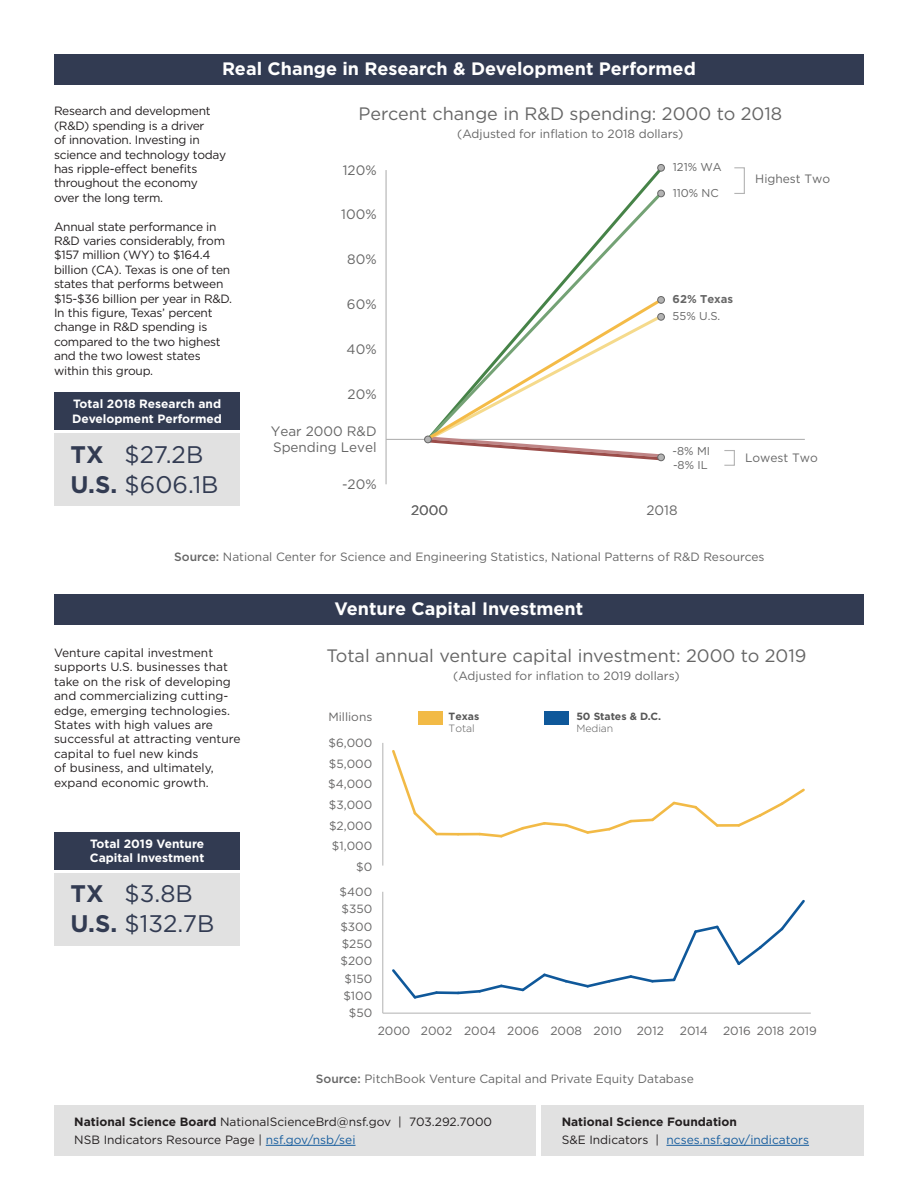
<style>
.page{position:relative;width:918px;height:1188px;background:#fff}
.page>*{position:absolute;margin:0;border:0;box-sizing:border-box;transform-origin:0 0}
.t1{font:24px "Gotham HTF";color:#323b52}
.t2{font:18px "Gotham HTF";color:#666}
.t3{font:700 18px "Gotham HTF";color:#fff}
.t4{font:13.65px/16.2px "Gotham HTF";color:#666}
.t5{font:12.15px "Gotham HTF";color:#666}
.t6{font:12px/14.4px "Gotham HTF";letter-spacing:-.02em;color:#231f20}
.t7{font:12px/14.4px "Gotham HTF";color:#231f20}
.t8{font:12px "Gotham HTF";color:#666}
.t9{font:12px/20.5px "Gotham HTF";color:#676666;text-align:right}
.t10{font:700 12px/14.4px "Gotham HTF";color:#fff}
.t11{font:700 12px/18px "Gotham HTF";color:#231f20}
.t12{font:11.4px "Gotham HTF";color:#666}
.t13{font:700 11.4px "Gotham HTF";color:#666}
.t14{font:700 10.5px/11.7px "Gotham HTF";color:#575757}
.s1{font-weight:700}
.s2{font-weight:500}
.s3{font-weight:300}
.s4{color:#175d9e}
.s5{font-weight:400}
.s6{font-weight:400;color:#175d9e}
</style>
<div class="page">
<div style="left:54px;top:54px;width:810px;height:30px;background:#323b52"></div>
<div style="left:54px;top:594px;width:810px;height:30px;background:#323b52"></div>
<div style="left:55px;top:392px;width:185px;height:38px;background:#323b52"></div>
<div style="left:55px;top:434px;width:185px;height:72px;background:#e1e1e1"></div>
<div style="left:55px;top:832px;width:185px;height:38px;background:#323b52"></div>
<div style="left:55px;top:873px;width:185px;height:72px;background:#e1e1e1"></div>
<div style="left:542px;top:1105px;width:322px;height:51px;background:#e1e1e1"></div>
<div style="left:54px;top:1105px;width:482px;height:51px;background:#e1e1e1"></div>
<hr style="left:266px;top:1145px;width:90px;height:1px;background:#175d9e">
<hr style="left:666px;top:1145px;width:143px;height:1px;background:#175d9e">
<hr style="left:386px;top:439px;width:419px;height:1px;background:#b3b3b3">
<hr style="left:386px;top:170px;width:1px;height:314px;background:#b3b3b3">
<svg style="left:550px;top:188px;width:115px;height:107px"></svg>
<div style="left:734px;top:167px;width:11px;height:27px;border:1px solid #b3b3b3"></div>
<div style="left:724px;top:450px;width:11px;height:16px;border:1px solid #b3b3b3"></div>
<div style="left:658px;top:164px;width:6px;height:7px;background:#b3b3b3;border-radius:50%"></div>
<div style="left:657px;top:164px;width:8px;height:7px;border:1px solid #666;border-radius:50%"></div>
<div style="left:658px;top:190px;width:6px;height:7px;background:#b3b3b3;border-radius:50%"></div>
<div style="left:657px;top:190px;width:8px;height:7px;border:1px solid #666;border-radius:50%"></div>
<svg style="left:424px;top:295px;width:242px;height:167px"></svg>
<div style="left:657px;top:296px;width:8px;height:8px;border:1px solid #666;border-radius:50%"></div>
<div style="left:658px;top:313px;width:6px;height:7px;background:#b3b3b3;border-radius:50%"></div>
<div style="left:657px;top:313px;width:8px;height:7px;border:1px solid #666;border-radius:50%"></div>
<div style="left:658px;top:454px;width:6px;height:7px;background:#b3b3b3;border-radius:50%"></div>
<div style="left:657px;top:454px;width:8px;height:7px;border:1px solid #666;border-radius:50%"></div>
<div style="left:418px;top:711px;width:25px;height:14px;background:#f2ba46"></div>
<div style="left:544px;top:711px;width:25px;height:14px;background:#0f589a"></div>
<hr style="left:382px;top:743px;width:1px;height:123px;background:#b2b2b2">
<hr style="left:383px;top:1013px;width:428px;height:1px;background:#b2b2b2">
<hr style="left:382px;top:892px;width:1px;height:121px;background:#b2b2b2">
<svg style="left:392px;top:969px;width:45px;height:30px"></svg>
<hr style="left:437px;top:991px;width:21px;height:3px;background:#0f589a">
<svg style="left:455px;top:899px;width:350px;height:96px"></svg>
<svg style="left:392px;top:750px;width:48px;height:86px"></svg>
<hr style="left:437px;top:833px;width:21px;height:3px;background:#f2ba46">
<hr style="left:458px;top:833px;width:22px;height:3px;background:#f2ba46">
<svg style="left:477px;top:801px;width:241px;height:37px"></svg>
<hr style="left:717px;top:824px;width:22px;height:3px;background:#f2ba46">
<svg style="left:735px;top:788px;width:70px;height:39px"></svg>
<p class="t3" style="left:222px;top:58px;width:475px">Real Change in Research &amp; Development Performed</p>
<p class="t6" style="left:54px;top:104px;width:174px">Research and development (R&amp;D) spending is a driver<br>of innovation. Investing in science and technology today has ripple-effect benefits throughout the economy<br>over the long term.</p>
<p class="t6" style="left:54px;top:219px;width:180px">Annual state performance in<br>R&amp;D varies considerably, from $157 million (WY) to $164.4 billion (CA). Texas is one of ten states that performs between $15-$36 billion per year in R&amp;D.<br>In this figure, Texas’ percent change in R&amp;D spending is compared to the two highest and the two lowest states within this group.</p>
<p class="t10" style="left:72px;top:396px;width:151px">Total 2018 Research and<br>Development Performed</p>
<p class="t1" style="left:70px;top:441px;width:134px"><span class="s1">TX</span> $27.2B</p>
<p class="t1" style="left:70px;top:471px;width:150px"><span class="s1">U.S.</span> $606.1B</p>
<p class="t2" style="left:359px;top:104px;width:425px">Percent change in R&amp;D spending: 2000 to 2018</p>
<p class="t8" style="left:457px;top:127px;width:228px">(Adjusted for inflation to 2018 dollars)</p>
<p class="t4" style="left:343px;top:161px;width:35px">120%</p>
<p class="t4" style="left:341px;top:206px;width:37px">100%</p>
<p class="t4" style="left:347px;top:251px;width:31px">80%</p>
<p class="t4" style="left:347px;top:296px;width:31px">60%</p>
<p class="t4" style="left:347px;top:341px;width:31px">40%</p>
<p class="t4" style="left:348px;top:386px;width:30px">20%</p>
<p class="t4" style="left:271px;top:423px;width:107px">Year 2000 R&amp;D<br>Spending Level</p>
<p class="t4" style="left:342px;top:476px;width:36px">-20%</p>
<p class="t12" style="left:673px;top:161px;width:50px">121% WA</p>
<p class="t12" style="left:673px;top:187px;width:48px">110% NC</p>
<p class="t5" style="left:755px;top:172px;width:77px">Highest Two</p>
<p class="t13" style="left:673px;top:293px;width:62px">62% Texas</p>
<p class="t12" style="left:673px;top:310px;width:49px">55% U.S.</p>
<p class="t12" style="left:673px;top:445px;width:39px">-8% MI</p>
<p class="t12" style="left:673px;top:459px;width:36px">-8% IL</p>
<p class="t4" style="left:411px;top:502px;width:39px">2000</p>
<p class="t4" style="left:646px;top:502px;width:33px">2018</p>
<p class="t5" style="left:745px;top:451px;width:74px">Lowest Two</p>
<p class="t8" style="left:174px;top:550px;width:592px"><span class="s2">Source:</span> National Center for Science and Engineering Statistics, National Patterns of R&amp;D Resources</p>
<p class="t7" style="left:54px;top:645px;width:188px">Venture capital investment supports U.S. businesses that take on the risk of developing and commercializing cutting&shy;edge, emerging technologies.<br>States with high values are successful at attracting venture capital to fuel new kinds<br>of business, and ultimately, expand economic growth.</p>
<p class="t10" style="left:90px;top:836px;width:116px">Total 2019 Venture<br>Capital Investment</p>
<p class="t1" style="left:70px;top:881px;width:124px"><span class="s1">TX</span> $3.8B</p>
<p class="t1" style="left:70px;top:911px;width:146px"><span class="s1">U.S.</span> $132.7B</p>
<p class="t3" style="left:335px;top:598px;width:250px">Venture Capital Investment</p>
<p class="t2" style="left:326px;top:646px;width:482px">Total annual venture capital investment: 2000 to 2019</p>
<p class="t8" style="left:453px;top:669px;width:228px">(Adjusted for inflation to 2019 dollars)</p>
<p class="t9" style="left:328px;top:706px;width:45px">Millions</p>
<p class="t14" style="left:576px;top:710px;width:86px">50 States &amp; D.C.<br><span class="s3">Median</span></p>
<p class="t14" style="left:449px;top:710px;width:32px">Texas<br><span class="s3">Total</span></p>
<p class="t9" style="left:328px;top:732px;width:45px">$6,000</p>
<p class="t9" style="left:329px;top:753px;width:45px">$5,000</p>
<p class="t9" style="left:328px;top:774px;width:46px">$4,000</p>
<p class="t9" style="left:329px;top:794px;width:45px">$3,000</p>
<p class="t9" style="left:329px;top:815px;width:45px">$2,000 $1,000 $0</p>
<p class="t9" style="left:340px;top:881px;width:34px">$400</p>
<p class="t9" style="left:342px;top:899px;width:32px">$350</p>
<p class="t9" style="left:340px;top:916px;width:33px">$300</p>
<p class="t9" style="left:342px;top:933px;width:32px">$250</p>
<p class="t9" style="left:341px;top:951px;width:33px">$200</p>
<p class="t9" style="left:345px;top:968px;width:29px">$150</p>
<p class="t9" style="left:343px;top:985px;width:30px">$100</p>
<p class="t9" style="left:349px;top:1003px;width:25px">$50</p>
<p class="t9" style="left:378px;top:1020px;width:288px">2000 2002 2004 2006 2008 2010 2012</p>
<p class="t9" style="left:680px;top:1020px;width:29px">2014</p>
<p class="t9" style="left:723px;top:1020px;width:95px">2016 2018 2019</p>
<p class="t8" style="left:316px;top:1072px;width:380px"><span class="s2">Source:</span> PitchBook Venture Capital and Private Equity Database</p>
<p class="t7" style="left:74px;top:1114px;width:419px"><span class="s1">National Science Board</span> NationalScienceBrd@nsf.gov | 703.292.7000</p>
<p class="t7" style="left:74px;top:1132px;width:283px">NSB Indicators Resource Page | <span class="s4">nsf.gov/nsb/sei</span></p>
<p class="t11" style="left:562px;top:1112px;width:249px">National Science Foundation<br><span class="s5">S&amp;E Indicators |</span> <span class="s6">ncses.nsf.gov/indicators</span></p>
</div>
